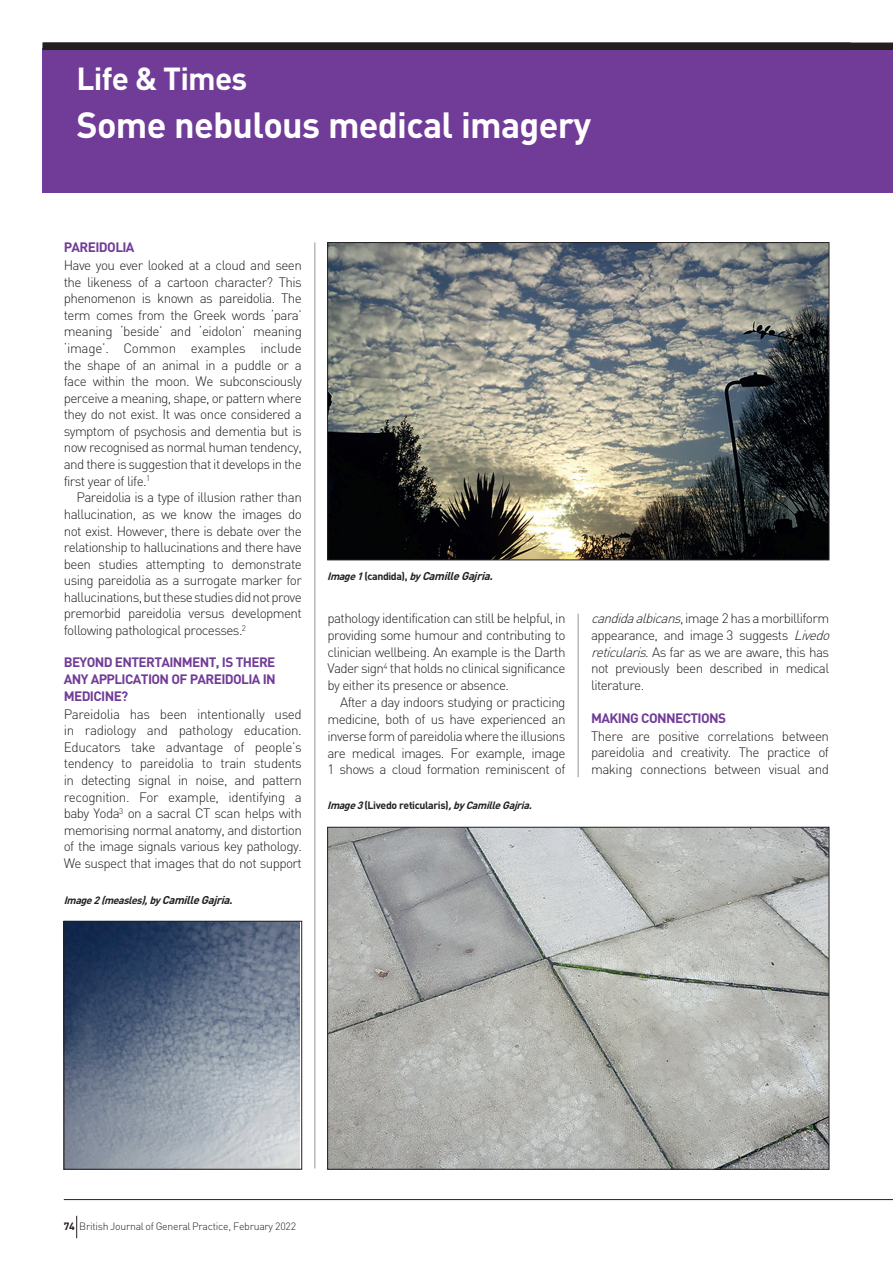
<style>
.page{position:relative;width:893px;height:1263px;background:#fff}
.page>*{position:absolute;margin:0;border:0;box-sizing:border-box;transform-origin:0 0}
.t1{font:700 36px "DIN";letter-spacing:-.02em;color:#fff}
.t2{font:700 31.5px "DIN";letter-spacing:-.025em;color:#fff}
.t3{font:300 13.5px/16.6px "DIN";letter-spacing:-.045em;color:#231f20;text-align:justify}
.t4{font:700 13.5px/16.8px "DIN";letter-spacing:-.045em;color:#713c98;text-align:justify}
.t5{font:italic 700 11.25px "DIN";color:#231f20}
.t6{font:italic 700 10.5px "DIN";color:#231f20}
.t7{font:300 10.5px "DIN";letter-spacing:-.025em;color:#231f20}
.s1{font-size:11.25px}
.s2{font-size:10.5px}
.s3{font-style:normal;font-size:10.5px}
.s4{font-style:normal}
.s5{font-style:italic}
.s6{font-weight:700}
</style>
<div class="page">
<div style="left:43px;top:49px;width:850px;height:144px;background:#713c98"></div>
<hr style="left:315px;top:242px;width:1px;height:926px;background:#939598">
<div style="left:43px;top:43px;width:850px;height:7px;background:#231f20"></div>
<hr style="left:578px;top:614px;width:1px;height:163px;background:#939598">
<img style="left:329px;top:244px;width:498px;height:314px">
<div style="left:327px;top:242px;width:502px;height:318px;border:1px solid #231f20"></div>
<img style="left:329px;top:829px;width:498px;height:338px">
<img style="left:66px;top:923px;width:234px;height:244px">
<div style="left:64px;top:921px;width:238px;height:248px;border:1px solid #231f20"></div>
<hr style="left:64px;top:1199px;width:829px;height:1px;background:#231f20">
<svg style="left:76px;top:1216px;width:1px;height:22px"></svg>
<h2 class="t2" style="left:77px;top:58px;width:172px">Life &amp; Times</h2>
<h1 class="t1" style="left:77px;top:101px;width:516px">Some nebulous medical imagery</h1>
<p class="t4" style="left:64px;top:238px;width:72px">PAREIDOLIA</p>
<p class="t3" style="left:64px;top:257px;width:240px">Have you ever looked at a cloud and seen the likeness of a cartoon character? This phenomenon is known as pareidolia. The term comes from the Greek words ‘para’ meaning ‘beside’ and ‘eidolon’ meaning ‘image’. Common examples include the shape of an animal in a puddle or a face within the moon. We subconsciously perceive a meaning, shape, or pattern where they do not exist. It was once considered a symptom of psychosis and dementia but is now recognised as normal human tendency, and there is suggestion that it develops in the first year of life.<sup>1</sup></p>
<p class="t3" style="left:64px;top:489px;width:240px;text-indent:13px">Pareidolia is a type of illusion rather than hallucination, as we know the images do not exist. However, there is debate over the relationship to hallucinations and there have been studies attempting to demonstrate using pareidolia as a surrogate marker for hallucinations, but these studies did not prove premorbid pareidolia versus development following pathological processes.<sup>2</sup></p>
<p class="t4" style="left:64px;top:653px;width:214px">BEYOND ENTERTAINMENT, IS THERE ANY APPLICATION OF PAREIDOLIA IN MEDICINE?</p>
<p class="t3" style="left:64px;top:705px;width:240px">Pareidolia has been intentionally used in radiology and pathology education.<br>Educators take advantage of people’s tendency to pareidolia to train students in detecting signal in noise, and pattern recognition. For example, identifying a baby Yoda<sup>3</sup> on a sacral CT scan helps with memorising normal anatomy, and distortion of the image signals various key pathology.<br>We suspect that images that do not support</p>
<p class="t6" style="left:64px;top:893px;width:174px">Image2(measles),by <span class="s1">CamilleGajria.</span></p>
<p class="t5" style="left:327px;top:569px;width:171px"><span class="s2">Image1</span><span class="s3">( c a n d i d a ) ,</span> <span class="s2">by</span> CamilleGajria.</p>
<p class="t3" style="left:327px;top:610px;width:240px">pathology identification can still be helpful, in providing some humour and contributing to clinician wellbeing. An example is the Darth Vader sign<sup>4</sup> that holds no clinical significance by either its presence or absence.</p>
<p class="t3" style="left:327px;top:694px;width:240px;text-indent:13px">After a day indoors studying or practicing medicine, both of us have experienced an inverse form of pareidolia where the illusions are medical images. For example, image 1 shows a cloud formation reminiscent of</p>
<p class="t6" style="left:327px;top:798px;width:209px">Image3<span class="s4">(Livedo reticularis)</span>,by CamilleGajria.</p>
<p class="t3" style="left:591px;top:610px;width:244px;text-align:left"><span class="s5">candidaalbicans</span>, image 2 has a morbilliform appearance, and image 3 suggests <span class="s5">Livedo reticularis</span>. As far as we are aware, this has not previously been described in medical literature.</p>
<p class="t4" style="left:591px;top:709px;width:137px">MAKING CONNECTIONS</p>
<p class="t3" style="left:591px;top:727px;width:240px">There are positive correlations between pareidolia and creativity. The practice of making connections between visual and</p>
<p class="t7" style="left:64px;top:1219px;width:234px"><span class="s6">74</span> British Journal of General Practice, February 2022</p>
</div>
